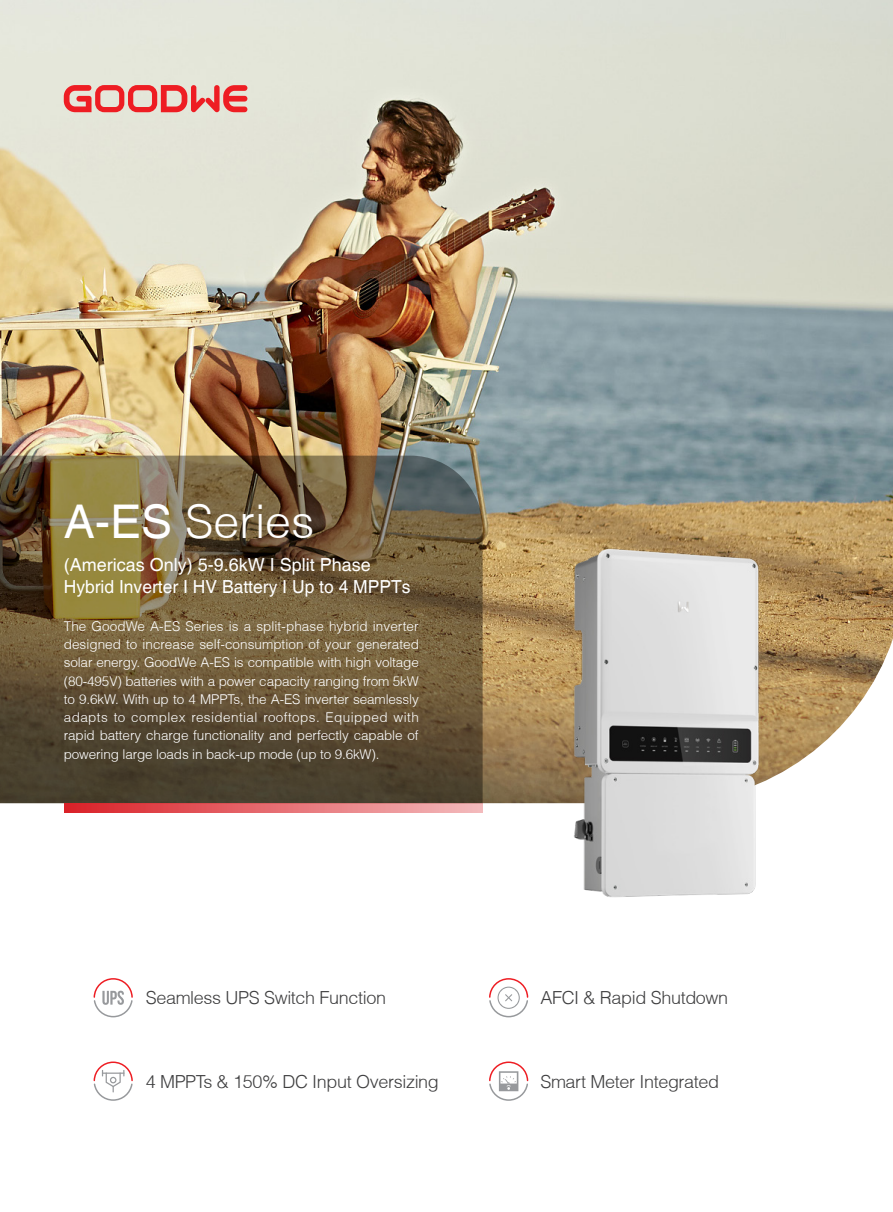
<style>
.page{position:relative;width:893px;height:1212px;background:#fff}
.page>*{position:absolute;margin:0;border:0;box-sizing:border-box;transform-origin:0 0}
.t1{font:300 46.5px "Helvetica";color:#fff}
.t2{font:300 18px "Helvetica";letter-spacing:-.02em;color:#3e3e3f}
.t3{font:18px "Helvetica";color:#fff}
.t4{font:300 13.5px/18.3px "Helvetica";letter-spacing:-.01em;color:#fff;text-align:justify}
.s1{font-weight:400}
</style>
<div class="page">
<img style="left:0;top:0;width:893px;height:673px">
<svg style="left:0;top:456px;width:483px;height:347px;background:#695839"></svg>
<svg style="left:64px;top:803px;width:401px;height:9px;background:#e4686c"></svg>
<svg style="left:64px;top:85px;width:183px;height:27px;background:#e97e7b"></svg>
<img style="left:465px;top:533px;width:413px;height:364px">
<svg style="left:93px;top:978px;width:40px;height:40px"></svg>
<svg style="left:489px;top:978px;width:40px;height:40px"></svg>
<svg style="left:489px;top:1061px;width:40px;height:40px"></svg>
<svg style="left:93px;top:1061px;width:40px;height:40px"></svg>
<p class="t1" style="left:64px;top:493px;width:252px"><span class="s1">A-ES</span> Series</p>
<p class="t3" style="left:64px;top:554px;width:309px">(Americas Only) 5-9.6kW I Split Phase</p>
<p class="t3" style="left:64px;top:576px;width:348px">Hybrid Inverter I HV Battery I Up to 4 MPPTs</p>
<p class="t4" style="left:64px;top:616px;width:357px">The GoodWe A-ES Series is a split-phase hybrid inverter designed to increase self-consumption of your generated solar energy. GoodWe A-ES is compatible with high voltage (80-495V) batteries with a power capacity ranging from 5kW to 9.6kW. With up to 4 MPPTs, the A-ES inverter seamlessly adapts to complex residential rooftops. Equipped with rapid battery charge functionality and perfectly capable of powering large loads in back-up mode (up to 9.6kW).</p>
<p class="t2" style="left:146px;top:986px;width:242px">Seamless UPS Switch Function</p>
<p class="t2" style="left:540px;top:986px;width:189px">AFCI &amp; Rapid Shutdown</p>
<p class="t2" style="left:146px;top:1070px;width:295px">4 MPPTs &amp; 150% DC Input Oversizing</p>
<p class="t2" style="left:540px;top:1070px;width:180px">Smart Meter Integrated</p>
</div>
